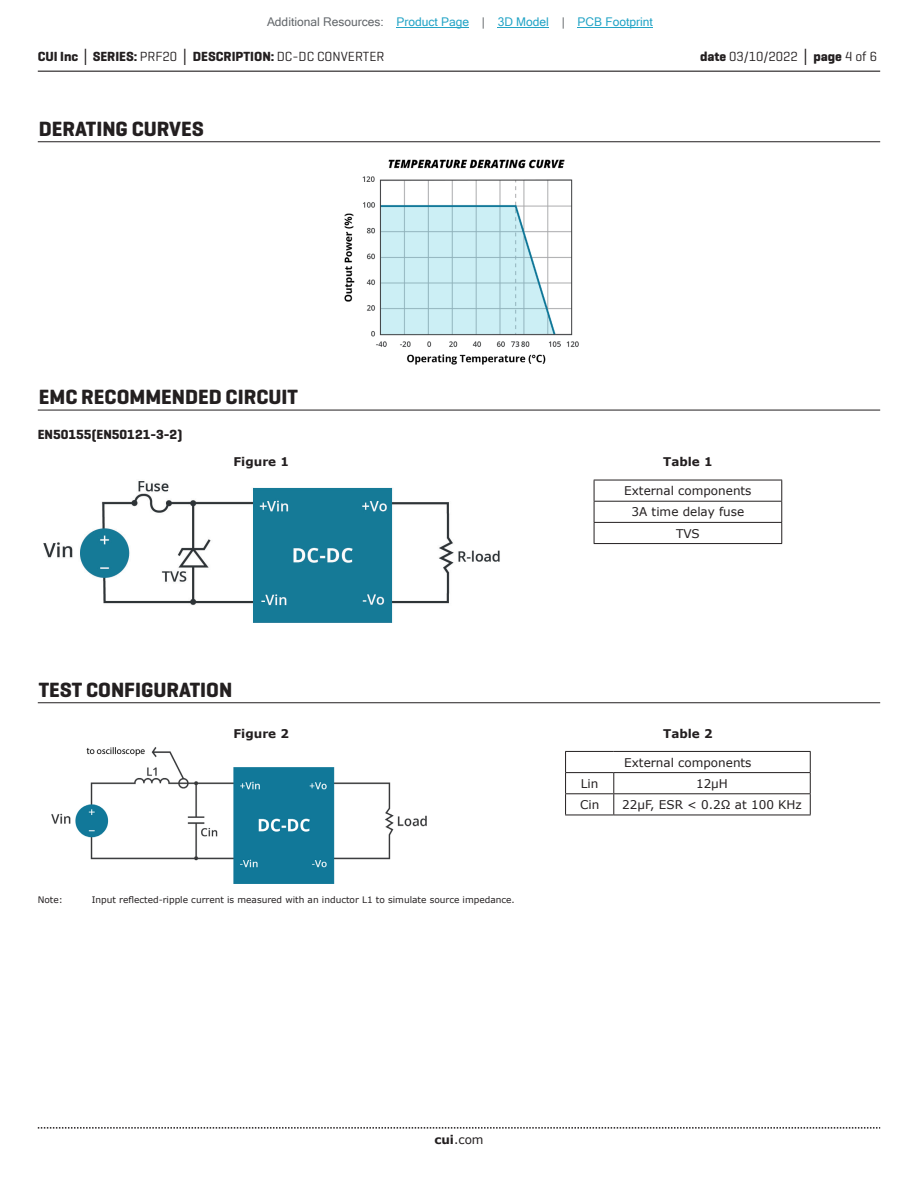
<style>
.page{position:relative;width:918px;height:1188px;background:#fff}
.page>*{position:absolute;margin:0;border:0;box-sizing:border-box;transform-origin:0 0}
.t1{font:700 21px "Geogrotesque";color:#231f20}
.t2{font:700 13.5px "Geogrotesque";color:#231f20}
.t3{font:13.5px "Geogrotesque";color:#231f20}
.t4{font:12px/21.1px "Verdana";color:#231f20;text-align:center}
.t5{font:12px "Microsoft Sans Serif";color:#23a4c6}
.t6{font:700 12px "Verdana";color:#231f20}
.t7{font:9px "Verdana";color:#231f20}
.s1{color:#63676b}
.s2{font-family:"Verdana"}
.s3{font-weight:400}
.s4{font-weight:700}
.s5{font-family:"Verdana";font-weight:700}
</style>
<div class="page">
<hr style="left:38px;top:71px;width:842px;height:1px;background:#231f20">
<svg style="left:38px;top:1127px;width:842px;height:2px"></svg>
<hr style="left:38px;top:141px;width:842px;height:1px;background:#231f20">
<hr style="left:38px;top:410px;width:842px;height:1px;background:#231f20">
<hr style="left:38px;top:702px;width:842px;height:1px;background:#231f20">
<hr style="left:565px;top:751px;width:49px;height:1px;background:#231f20">
<hr style="left:614px;top:751px;width:197px;height:1px;background:#231f20">
<hr style="left:565px;top:772px;width:49px;height:1px;background:#231f20">
<hr style="left:614px;top:772px;width:197px;height:1px;background:#231f20">
<hr style="left:565px;top:793px;width:49px;height:1px;background:#231f20">
<svg style="left:565px;top:752px;width:1px;height:63px"></svg>
<hr style="left:614px;top:793px;width:197px;height:1px;background:#231f20">
<svg style="left:613px;top:773px;width:1px;height:42px"></svg>
<svg style="left:810px;top:752px;width:1px;height:63px"></svg>
<hr style="left:565px;top:815px;width:49px;height:1px;background:#231f20">
<hr style="left:614px;top:815px;width:197px;height:1px;background:#231f20">
<hr style="left:594px;top:480px;width:188px;height:1px;background:#231f20">
<hr style="left:594px;top:501px;width:188px;height:1px;background:#231f20">
<hr style="left:594px;top:522px;width:188px;height:1px;background:#231f20">
<svg style="left:594px;top:480px;width:1px;height:63px"></svg>
<svg style="left:781px;top:480px;width:1px;height:63px"></svg>
<hr style="left:594px;top:543px;width:188px;height:1px;background:#231f20">
<img style="left:43px;top:481px;width:457px;height:142px">
<img style="left:344px;top:159px;width:235px;height:205px">
<img style="left:52px;top:747px;width:375px;height:137px">
<hr style="left:397px;top:27px;width:72px;height:1px;background:#23a4c6">
<hr style="left:498px;top:27px;width:51px;height:1px;background:#23a4c6">
<hr style="left:578px;top:27px;width:75px;height:1px;background:#23a4c6">
<p class="t5" style="left:267px;top:15px;width:387px"><span class="s1">Additional Resources:</span> Product Page <span class="s1">|</span> 3D Model <span class="s1">|</span> PCB Footprint</p>
<p class="t2" style="left:38px;top:48px;width:348px">CUI Inc <span class="s2">│</span> SERIES: <span class="s3">PRF20</span> <span class="s2">│</span> DESCRIPTION: <span class="s3">DC-DC CONVERTER</span></p>
<p class="t3" style="left:700px;top:48px;width:179px"><span class="s4">date</span> 03/10/2022 <span class="s5">│</span> <span class="s4">page</span> 4 of 6</p>
<h1 class="t1" style="left:39px;top:116px;width:167px">DERATING CURVES</h1>
<h1 class="t1" style="left:39px;top:384px;width:261px">EMC RECOMMENDED CIRCUIT</h1>
<p class="t2" style="left:38px;top:426px;width:146px">EN50155(EN50121-3-2)</p>
<p class="t6" style="left:233px;top:454px;width:57px">Figure 1</p>
<h1 class="t1" style="left:39px;top:677px;width:195px">TEST CONFIGURATION</h1>
<p class="t6" style="left:233px;top:725px;width:57px">Figure 2</p>
<p class="t7" style="left:38px;top:894px;width:27px">Note:</p>
<p class="t7" style="left:92px;top:894px;width:425px">Input reflected-ripple current is measured with an inductor L1 to simulate source impedance.</p>
<p class="t6" style="left:663px;top:454px;width:51px">Table 1</p>
<p class="t4" style="left:624px;top:480px;width:129px">External components<br>3A time delay fuse<br>TVS</p>
<p class="t6" style="left:663px;top:725px;width:51px">Table 2</p>
<p class="t4" style="left:624px;top:752px;width:129px">External components</p>
<p class="t4" style="left:581px;top:773px;width:19px">Lin</p>
<p class="t4" style="left:696px;top:773px;width:33px">12μH</p>
<p class="t4" style="left:580px;top:794px;width:21px">Cin</p>
<p class="t4" style="left:622px;top:794px;width:181px">22μF, ESR &lt; 0.2Ω at 100 KHz</p>
<p class="t4" style="left:434px;top:1129px;width:51px"><span class="s4">cui</span>.com</p>
</div>
